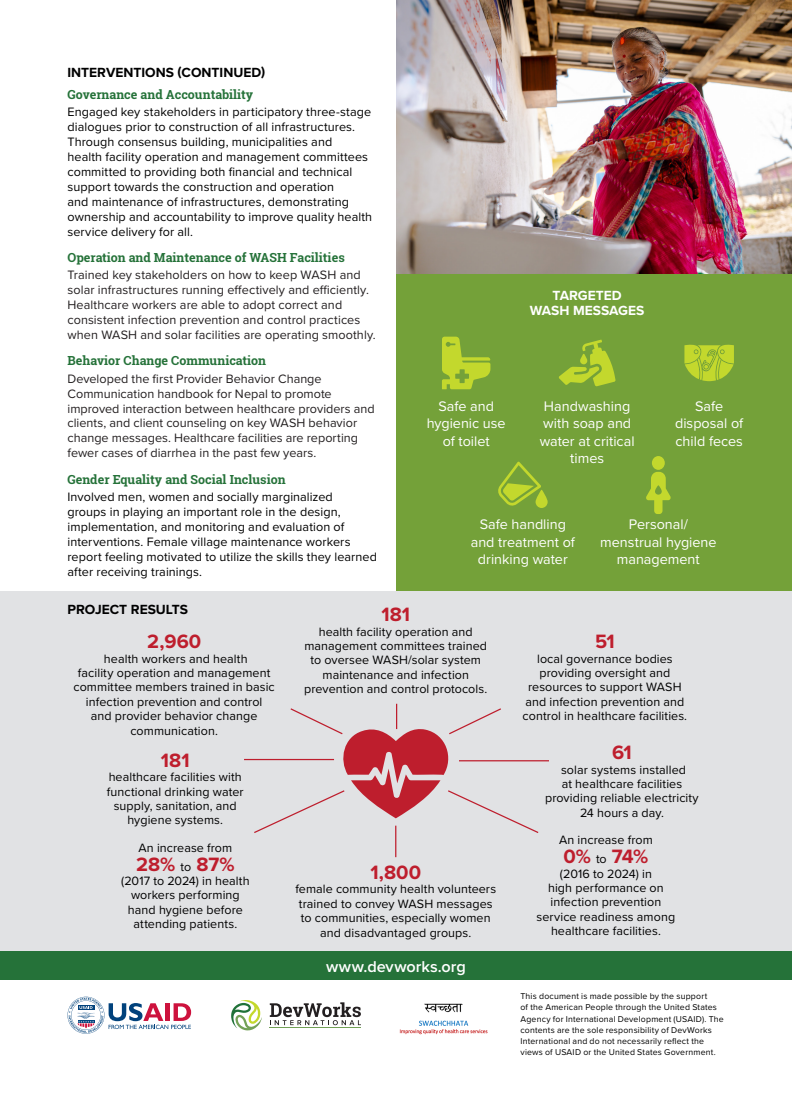
<style>
.page{position:relative;width:792px;height:1099px;background:#fff}
.page>*{position:absolute;margin:0;border:0;box-sizing:border-box;transform-origin:0 0}
.Results{font:700 20px "Proxima Nova";letter-spacing:.005em;color:#be1e2d}
.Body_text{font:600 16.25px "Proxima Nova";color:#fff}
.Body_text-2{font:14.38px/17.5px "Proxima Nova";color:#fff;text-align:center}
.Headline{font:700 13.75px "Proxima Nova";color:#000}
.Headline-2{font:700 13.75px/15px "Proxima Nova";color:#fff;text-align:center}
.Body_text-3{font:12.62px/14.9px "Proxima Nova";letter-spacing:.005em;color:#000}
.Body_text-4{font:12.62px/14.9px "Proxima Nova";letter-spacing:.005em;color:#231f20}
.Results-2{font:12.5px/14.4px "Proxima Nova";letter-spacing:.005em;color:#000;text-align:center}
.Headline_2{font:700 12.5px "Roboto Slab";color:#257239}
.Body_text-5{font:8.75px/11.2px "Proxima Nova";letter-spacing:.02em;color:#000}
.s1{font-weight:400;font-size:12.5px;color:#000}
</style>
<div class="page">
<div style="left:396px;top:252px;width:396px;height:342px;background:#74a139"></div>
<div style="left:0;top:590px;width:792px;height:371px;background:#e1e2e4"></div>
<svg style="left:68px;top:996px;width:123px;height:37px"></svg>
<svg style="left:231px;top:1000px;width:31px;height:29px"></svg>
<svg style="left:270px;top:1002px;width:91px;height:22px"></svg>
<hr style="left:270px;top:1026px;width:91px;height:1px;background:#73a157">
<img style="left:399px;top:1003px;width:89px;height:32px">
<svg style="left:442px;top:336px;width:48px;height:53px"></svg>
<svg style="left:559px;top:339px;width:57px;height:47px"></svg>
<svg style="left:684px;top:344px;width:50px;height:37px"></svg>
<svg style="left:498px;top:461px;width:50px;height:47px"></svg>
<div style="left:652px;top:456px;width:13px;height:13px;background:#c3d82d;border-radius:50%"></div>
<svg style="left:646px;top:472px;width:25px;height:42px"></svg>
<div style="left:0;top:951px;width:792px;height:28px;background:#257239"></div>
<img style="left:396px;top:0;width:396px;height:274px">
<hr style="left:459px;top:759px;width:90px;height:2px;background:#be1e2d">
<hr style="left:244px;top:758px;width:90px;height:1px;background:#be1e2d">
<svg style="left:253px;top:703px;width:287px;height:130px"></svg>
<hr style="left:395px;top:825px;width:1px;height:31px;background:#be1e2d">
<p class="Headline" style="left:68px;top:64px;width:199px">INTERVENTIONS (CONTINUED)</p>
<p class="Headline_2" style="left:68px;top:86px;width:187px">Governance and Accountability</p>
<p class="Body_text-3" style="left:68px;top:104px;width:306px">Engaged key stakeholders in participatory three-stage dialogues prior to construction of all infrastructures.<br>Through consensus building, municipalities and<br>health facility operation and management committees committed to providing both financial and technical support towards the construction and operation<br>and maintenance of infrastructures, demonstrating ownership and accountability to improve quality health service delivery for all.</p>
<p class="Headline_2" style="left:68px;top:248px;width:279px">Operation and Maintenance of WASH Facilities</p>
<p class="Body_text-4" style="left:68px;top:267px;width:310px">Trained key stakeholders on how to keep WASH and solar infrastructures running effectively and efficiently.<br>Healthcare workers are able to adopt correct and consistent infection prevention and control practices when WASH and solar facilities are operating smoothly.</p>
<p class="Headline_2" style="left:68px;top:352px;width:200px">Behavior Change Communication</p>
<p class="Body_text-4" style="left:68px;top:370px;width:309px">Developed the first Provider Behavior Change Communication handbook for Nepal to promote improved interaction between healthcare providers and clients, and client counseling on key WASH behavior change messages. Healthcare facilities are reporting fewer cases of diarrhea in the past few years.</p>
<p class="Headline_2" style="left:68px;top:470px;width:220px">Gender Equality and Social Inclusion</p>
<p class="Body_text-3" style="left:68px;top:488px;width:311px">Involved men, women and socially marginalized<br>groups in playing an important role in the design, implementation, and monitoring and evaluation of interventions. Female village maintenance workers report feeling motivated to utilize the skills they learned after receiving trainings.</p>
<p class="Headline-2" style="left:530px;top:288px;width:116px">TARGETED<br>WASH MESSAGES</p>
<p class="Body_text-2" style="left:427px;top:396px;width:80px">Safe and hygienic use of toilet</p>
<p class="Body_text-2" style="left:540px;top:396px;width:96px">Handwashing with soap and water at critical times</p>
<p class="Body_text-2" style="left:675px;top:396px;width:70px">Safe disposal of child feces</p>
<p class="Body_text-2" style="left:471px;top:515px;width:106px">Safe handling and treatment of drinking water</p>
<p class="Body_text-2" style="left:600px;top:515px;width:118px">Personal/ menstrual hygiene management</p>
<p class="Headline" style="left:68px;top:600px;width:122px">PROJECT RESULTS</p>
<p class="Results" style="left:147px;top:629px;width:56px">2,960</p>
<p class="Results-2" style="left:74px;top:650px;width:203px">health workers and health<br>facility operation and management committee members trained in basic infection prevention and control<br>and provider behavior change communication.</p>
<p class="Results" style="left:161px;top:747px;width:30px">181</p>
<p class="Results-2" style="left:107px;top:769px;width:138px">healthcare facilities with functional drinking water supply, sanitation, and hygiene systems.</p>
<p class="Results-2" style="left:139px;top:839px;width:95px">An increase from</p>
<p class="Results" style="left:136px;top:851px;width:100px">28% <span class="s1">to</span> 87%</p>
<p class="Results-2" style="left:121px;top:872px;width:130px">(2017 to 2024) in health workers performing hand hygiene before attending patients.</p>
<p class="Results" style="left:381px;top:602px;width:30px">181</p>
<p class="Results-2" style="left:304px;top:623px;width:185px">health facility operation and management committees trained to oversee WASH/solar system maintenance and infection prevention and control protocols.</p>
<p class="Results" style="left:370px;top:860px;width:52px">1,800</p>
<p class="Results-2" style="left:295px;top:881px;width:202px">female community health volunteers trained to convey WASH messages to communities, especially women and disadvantaged groups.</p>
<p class="Body_text" style="left:326px;top:958px;width:141px">www.devworks.org</p>
<p class="Results" style="left:595px;top:629px;width:21px">51</p>
<p class="Results-2" style="left:523px;top:650px;width:166px">local governance bodies providing oversight and resources to support WASH and infection prevention and control in healthcare facilities.</p>
<p class="Results" style="left:612px;top:740px;width:21px">61</p>
<p class="Results-2" style="left:545px;top:761px;width:155px">solar systems installed<br>at healthcare facilities providing reliable electricity<br>24 hours a day.</p>
<p class="Results-2" style="left:559px;top:832px;width:95px">An increase from</p>
<p class="Results" style="left:563px;top:844px;width:86px">0% <span class="s1">to</span> 74%</p>
<p class="Results-2" style="left:537px;top:865px;width:140px">(2016 to 2024) in<br>high performance on infection prevention service readiness among healthcare facilities.</p>
<p class="Body_text-5" style="left:520px;top:989px;width:205px">This document is made possible by the support<br>of the American People through the United States Agency for International Development (USAID). The contents are the sole responsibility of DevWorks International and do not necessarily reflect the views of USAID or the United States Government.</p>
</div>
